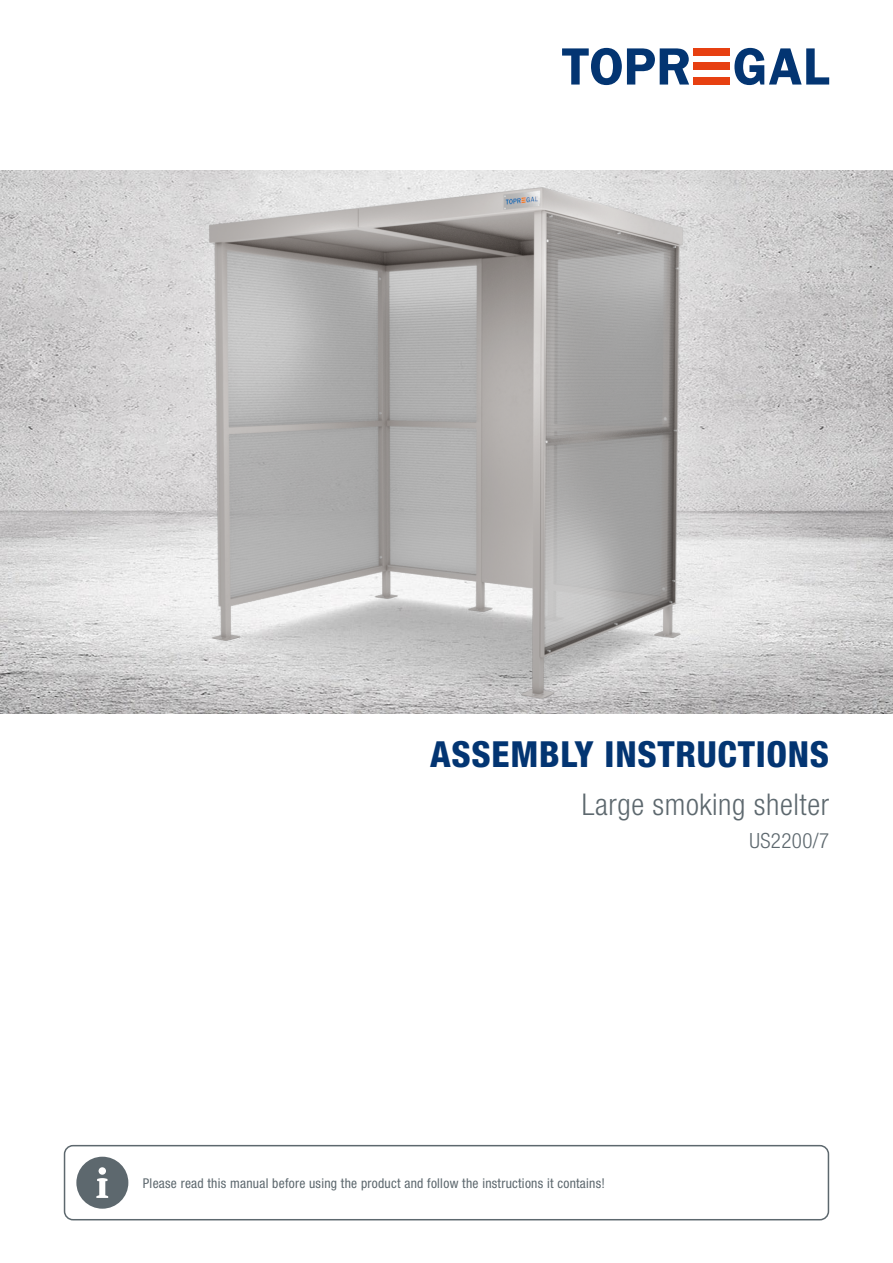
<style>
.page{position:relative;width:893px;height:1263px;background:#fff}
.page>*{position:absolute;margin:0;border:0;box-sizing:border-box;transform-origin:0 0}
.t1{font:800 condensed 36px "Helvetica Neue LT Pro";letter-spacing:.02em;color:#033572}
.t2{font:300 condensed 30px "Helvetica Neue LT Pro";letter-spacing:.02em;color:#5d686e}
.t3{font:300 condensed 21px "Helvetica Neue LT Pro";letter-spacing:.02em;color:#5d686e}
.t4{font:condensed 13.5px "Helvetica Neue LT Pro";letter-spacing:.02em;color:#5d686e}
</style>
<div class="page">
<svg style="left:562px;top:48px;width:127px;height:37px"></svg>
<svg style="left:734px;top:48px;width:95px;height:37px"></svg>
<div style="left:694px;top:48px;width:36px;height:8px;background:#e74011"></div>
<div style="left:694px;top:63px;width:36px;height:7px;background:#e74011"></div>
<div style="left:694px;top:77px;width:36px;height:8px;background:#e74011"></div>
<img style="left:0;top:170px;width:893px;height:543px">
<div style="left:64px;top:1145px;width:765px;height:75px;border:2px solid #5d686e;border-radius:9px"></div>
<svg style="left:76px;top:1157px;width:52px;height:52px"></svg>
<img style="left:44px;top:170px;width:805px;height:543px">
<h1 class="t1" style="left:430px;top:732px;width:401px">ASSEMBLY INSTRUCTIONS</h1>
<h2 class="t2" style="left:582px;top:787px;width:249px">Large smoking shelter</h2>
<h3 class="t3" style="left:749px;top:828px;width:81px">US2200/7</h3>
<p class="t4" style="left:143px;top:1175px;width:464px">Please read this manual before using the product and follow the instructions it contains!</p>
</div>
